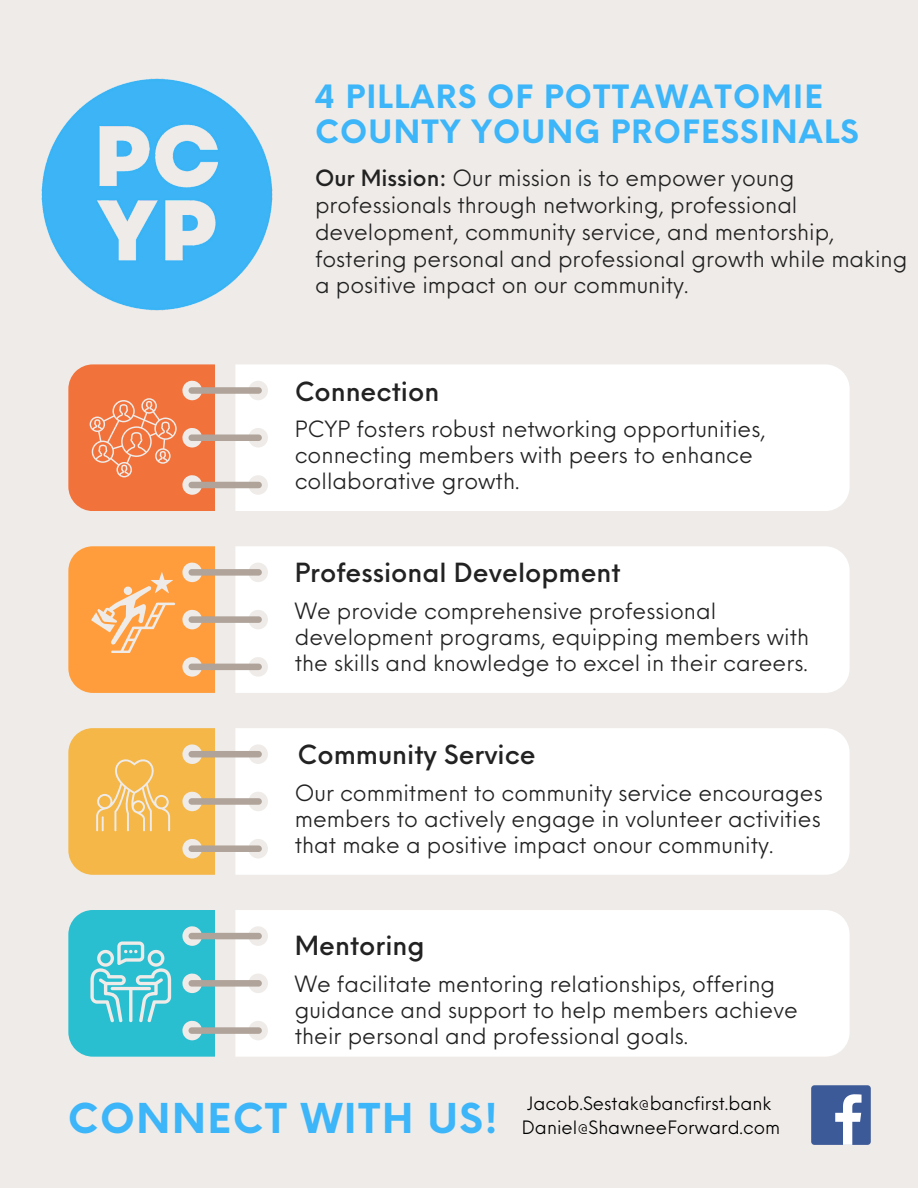
<style>
.page{position:relative;width:918px;height:1188px;background:#efebe8}
.page>*{position:absolute;margin:0;border:0;box-sizing:border-box;transform-origin:0 0}
.t1{font:700 40.2px "Neue Einstellung";letter-spacing:.04em;color:#3cb5f9}
.t2{font:700 31.35px/34.8px "Neue Einstellung";letter-spacing:.04em;color:#3cb5f9}
.t3{font:500 25.8px "Neue Einstellung";color:#222}
.t4{font:21.9px/26.1px "Neue Einstellung";color:#222}
.t5{font:18px "Neue Einstellung";color:#000}
.s1{font-weight:500}
</style>
<div class="page">
<img style="left:41px;top:78px;width:232px;height:233px">
<div style="left:235px;top:364px;width:615px;height:147px;background:#fff"></div>
<div style="left:189px;top:387px;width:73px;height:7px;background:#b0a39a;border-radius:3px"></div>
<div style="left:189px;top:434px;width:73px;height:7px;background:#b0a39a;border-radius:3px"></div>
<div style="left:189px;top:482px;width:73px;height:6px;background:#b0a39a;border-radius:3px"></div>
<div style="left:235px;top:546px;width:615px;height:147px;background:#fff"></div>
<div style="left:189px;top:569px;width:73px;height:7px;background:#b0a39a;border-radius:3px"></div>
<div style="left:189px;top:616px;width:73px;height:7px;background:#b0a39a;border-radius:3px"></div>
<div style="left:189px;top:664px;width:73px;height:6px;background:#b0a39a;border-radius:3px"></div>
<div style="left:235px;top:728px;width:615px;height:146px;background:#fff"></div>
<div style="left:189px;top:751px;width:73px;height:6px;background:#b0a39a;border-radius:3px"></div>
<div style="left:189px;top:798px;width:73px;height:7px;background:#b0a39a;border-radius:3px"></div>
<div style="left:189px;top:845px;width:73px;height:7px;background:#b0a39a;border-radius:3px"></div>
<div style="left:235px;top:910px;width:615px;height:146px;background:#fff"></div>
<div style="left:189px;top:933px;width:73px;height:6px;background:#b0a39a;border-radius:3px"></div>
<div style="left:189px;top:980px;width:73px;height:7px;background:#b0a39a;border-radius:3px"></div>
<div style="left:189px;top:1027px;width:73px;height:7px;background:#b0a39a;border-radius:3px"></div>
<svg style="left:68px;top:364px;width:147px;height:147px;background:#f07f4f"></svg>
<svg style="left:68px;top:546px;width:147px;height:147px;background:#fba654"></svg>
<svg style="left:68px;top:728px;width:147px;height:146px;background:#f1bb58"></svg>
<svg style="left:68px;top:910px;width:147px;height:146px;background:#47c3d1"></svg>
<div style="left:811px;top:1085px;width:60px;height:60px;background:#3d5a98;border-radius:3px"></div>
<svg style="left:835px;top:1094px;width:27px;height:51px"></svg>
<h3 class="t2" style="left:315px;top:76px;width:545px">4 PILLARS OF POTTAWATOMIE<br>COUNTY YOUNG PROFESSINALS</h3>
<h4 class="t4" style="left:315px;top:162px;width:594px;line-height:26.8px"><span class="s1">Our Mission:</span> Our mission is to empower young professionals through networking, professional development, community service, and mentorship, fostering personal and professional growth while making a positive impact on our community.</h4>
<p class="t3" style="left:295px;top:368px;width:146px">Connection</p>
<h4 class="t4" style="left:295px;top:414px;width:472px">PCYP fosters robust networking opportunities, connecting members with peers to enhance collaborative growth.</h4>
<p class="t3" style="left:295px;top:550px;width:327px">Professional Development</p>
<h2 class="t4" style="left:295px;top:596px;width:516px">We provide comprehensive professional development programs, equipping members with the skills and knowledge to excel in their careers.</h2>
<h4 class="t3" style="left:298px;top:732px;width:240px">Community Service</h4>
<h3 class="t4" style="left:295px;top:778px;width:529px;text-align:justify">Our commitment to community service encourages members to actively engage in volunteer activities that make a positive impact onour community.</h3>
<p class="t3" style="left:295px;top:923px;width:131px">Mentoring</p>
<p class="t4" style="left:295px;top:968px;width:505px">We facilitate mentoring relationships, offering guidance and support to help members achieve their personal and professional goals.</p>
<p class="t1" style="left:68px;top:1082px;width:432px">CONNECT WITH US!</p>
<p class="t5" style="left:527px;top:1087px;width:246px">Jacob.Sestak@bancfirst.bank</p>
<h3 class="t5" style="left:522px;top:1112px;width:260px">Daniel@ShawneeForward.com</h3>
</div>
